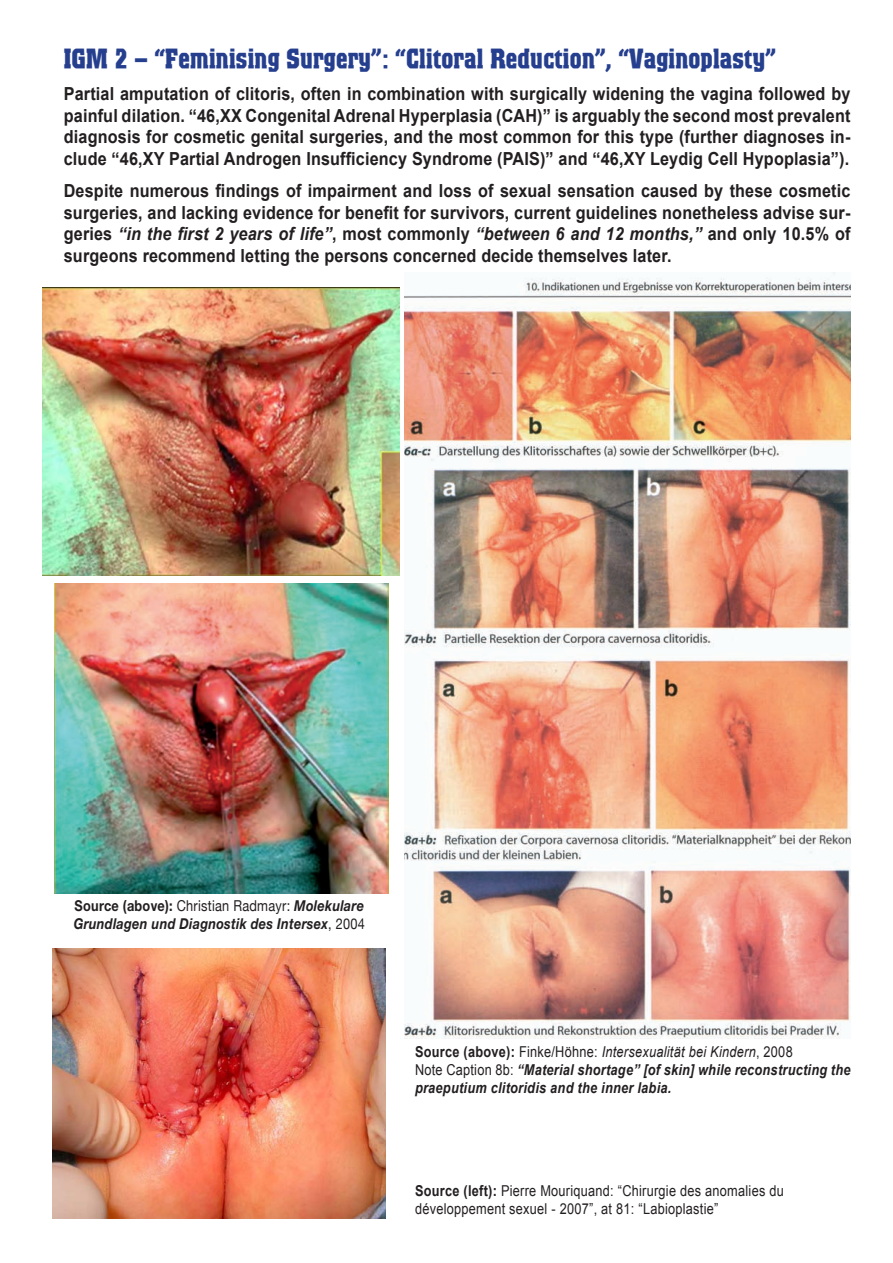
<style>
.page{position:relative;width:893px;height:1263px;background:#fff}
.page>*{position:absolute;margin:0;border:0;box-sizing:border-box;transform-origin:0 0}
.t1{font:700 27px "Colossalis";letter-spacing:.01em;color:#253f8e;scale:.85 1}
.t2{font:700 18px/21.6px "Arial";letter-spacing:.01em;color:#231f20;text-align:justify;scale:.9 1}
.t3{font:italic 700 15px/18px "Arial";letter-spacing:.02em;color:#231f20;scale:.85 1}
.t4{font:15px "Arial";letter-spacing:.02em;color:#231f20;scale:.85 1}
.t5{font:italic 700 15px/18px "Helvetica Neue";letter-spacing:.02em;color:#231f20;scale:.85 1}
.t6{font:italic 15px "Arial";letter-spacing:.02em;color:#231f20;scale:.85 1}
.s1{font-style:italic}
.s2{font-style:normal}
.s3{font-weight:400;font-style:normal}
.s4{font-weight:700;font-style:normal}
.s5{font-weight:700}
</style>
<div class="page">
<img style="left:43px;top:287px;width:356px;height:288px">
<img style="left:404px;top:273px;width:446px;height:765px">
<img style="left:55px;top:584px;width:333px;height:309px">
<img style="left:53px;top:949px;width:333px;height:269px">
<p class="t1" style="left:64px;top:43px;width:839px">IGM 2 – “Feminising Surgery”: “Clitoral Reduction”, “Vaginoplasty”</p>
<p class="t2" style="left:64px;top:83px;width:876px">Partial amputation of clitoris, often in combination with surgically widening the vagina followed by painful dilation. “46,XX Congenital Adrenal Hyperplasia (CAH)” is arguably the second most prevalent diagnosis for cosmetic genital surgeries, and the most common for this type (further diagnoses in&shy;clude “46,XY Partial Androgen Insufficiency Syndrome (PAIS)” and “46,XY Leydig Cell Hypoplasia”).</p>
<p class="t2" style="left:64px;top:181px;width:876px">Despite numerous findings of impairment and loss of sexual sensation caused by these cosmetic surgeries, and lacking evidence for benefit for survivors, current guidelines nonetheless advise sur&shy;geries <span class="s1">“in the first 2 years of life”</span>, most commonly <span class="s1">“between 6 and 12 months,”</span> and only 10.5% of surgeons recommend letting the persons concerned decide themselves later.</p>
<p class="t5" style="left:74px;top:896px;width:344px"><span class="s2">Source (above):</span> <span class="s3">Christian Radmayr:</span> Molekulare<br>Grundlagen und Diagnostik des Intersex<span class="s3">, 2004</span></p>
<p class="t6" style="left:415px;top:1042px;width:446px"><span class="s4">Source (above):</span> <span class="s2">Finke/Höhne:</span> Intersexualität bei Kindern<span class="s2">, 2008</span></p>
<p class="t3" style="left:415px;top:1061px;width:514px"><span class="s3">Note Caption 8b:</span> “Material shortage” [of skin] while reconstructing the praeputium clitoridis and the inner labia.</p>
<p class="t4" style="left:415px;top:1181px;width:435px"><span class="s5">Source (left):</span> Pierre Mouriquand: “Chirurgie des anomalies du</p>
<p class="t4" style="left:415px;top:1199px;width:358px">développement sexuel - 2007”, at 81: “Labioplastie”</p>
</div>
